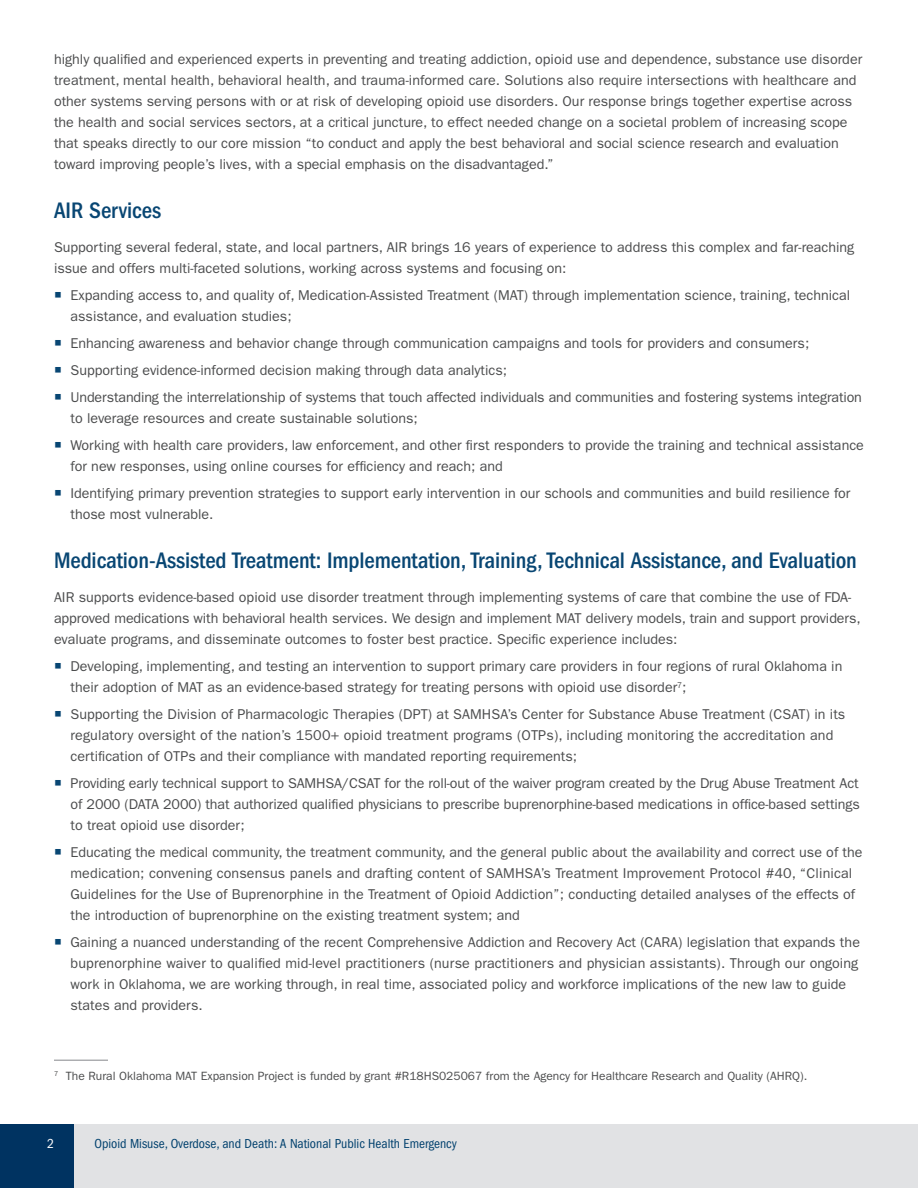
<style>
.page{position:relative;width:918px;height:1188px;background:#fff}
.page>*{position:absolute;margin:0;border:0;box-sizing:border-box;transform-origin:0 0}
.t1{font:500 condensed 23.25px "ITC Franklin Gothic Std";letter-spacing:-.005em;color:#084673}
.Paragraphs{font:14.25px/21px "ITC Franklin Gothic Std";color:#4b4c4d}
.t2{font:condensed 13.5px "ITC Franklin Gothic Std";color:#00406d}
.t3{font:condensed 13.5px "ITC Franklin Gothic Std";color:#fff}
.Footnote{font:12px "ITC Franklin Gothic Std";color:#4b4c4d}
.s1{color:#084673}
</style>
<div class="page">
<div style="left:0;top:1124px;width:918px;height:64px;background:#e1e2e4"></div>
<div style="left:0;top:1124px;width:74px;height:64px;background:#003361"></div>
<hr style="left:54px;top:1060px;width:54px;height:1px;background:#939598">
<p class="Paragraphs" style="left:54px;top:49px;width:810px">highly qualified and experienced experts in preventing and treating addiction, opioid use and dependence, substance use disorder treatment, mental health, behavioral health, and trauma-informed care. Solutions also require intersections with healthcare and other systems serving persons with or at risk of developing opioid use disorders. Our response brings together expertise across the health and social services sectors, at a critical juncture, to effect needed change on a societal problem of increasing scope that speaks directly to our core mission “to conduct and apply the best behavioral and social science research and evaluation toward improving people’s lives, with a special emphasis on the disadvantaged.”</p>
<h2 class="t1" style="left:54px;top:197px;width:109px">AIR Services</h2>
<p class="Paragraphs" style="left:54px;top:237px;width:802px">Supporting several federal, state, and local partners, AIR brings 16 years of experience to address this complex and far-reaching issue and offers multi-faceted solutions, working across systems and focusing on:</p>
<p class="Paragraphs" style="left:70px;top:285px;width:781px;text-indent:-16px"><span class="s1">○</span> Expanding access to, and quality of, Medication-Assisted Treatment (MAT) through implementation science, training, technical assistance, and evaluation studies;</p>
<p class="Paragraphs" style="left:54px;top:333px;width:757px"><span class="s1">○</span> Enhancing awareness and behavior change through communication campaigns and tools for providers and consumers;</p>
<p class="Paragraphs" style="left:54px;top:360px;width:455px"><span class="s1">○</span> Supporting evidence-informed decision making through data analytics;</p>
<p class="Paragraphs" style="left:70px;top:387px;width:793px;text-indent:-16px"><span class="s1">○</span> Understanding the interrelationship of systems that touch affected individuals and communities and fostering systems integration to leverage resources and create sustainable solutions;</p>
<p class="Paragraphs" style="left:70px;top:435px;width:795px;text-indent:-16px"><span class="s1">○</span> Working with health care providers, law enforcement, and other first responders to provide the training and technical assistance for new responses, using online courses for efficiency and reach; and</p>
<p class="Paragraphs" style="left:70px;top:483px;width:782px;text-indent:-16px"><span class="s1">○</span> Identifying primary prevention strategies to support early intervention in our schools and communities and build resilience for those most vulnerable.</p>
<h2 class="t1" style="left:54px;top:547px;width:804px">Medication-Assisted Treatment: Implementation, Training, Technical Assistance, and Evaluation</h2>
<p class="Paragraphs" style="left:54px;top:587px;width:808px">AIR supports evidence-based opioid use disorder treatment through implementing systems of care that combine the use of FDA&shy;approved medications with behavioral health services. We design and implement MAT delivery models, train and support providers, evaluate programs, and disseminate outcomes to foster best practice. Specific experience includes:</p>
<p class="Paragraphs" style="left:70px;top:656px;width:773px;text-indent:-16px"><span class="s1">○</span> Developing, implementing, and testing an intervention to support primary care providers in four regions of rural Oklahoma in their adoption of MAT as an evidence-based strategy for treating persons with opioid use disorder<sup>7</sup>;</p>
<p class="Paragraphs" style="left:70px;top:704px;width:776px;text-indent:-16px"><span class="s1">○</span> Supporting the Division of Pharmacologic Therapies (DPT) at SAMHSA’s Center for Substance Abuse Treatment (CSAT) in its regulatory oversight of the nation’s 1500+ opioid treatment programs (OTPs), including monitoring the accreditation and certification of OTPs and their compliance with mandated reporting requirements;</p>
<p class="Paragraphs" style="left:70px;top:773px;width:791px;text-align:justify;text-indent:-16px"><span class="s1">○</span> Providing early technical support to SAMHSA/CSAT for the roll-out of the waiver program created by the Drug Abuse Treatment Act of 2000 (DATA 2000) that authorized qualified physicians to prescribe buprenorphine-based medications in office-based settings to treat opioid use disorder;</p>
<p class="Paragraphs" style="left:70px;top:842px;width:794px;text-indent:-16px"><span class="s1">○</span> Educating the medical community, the treatment community, and the general public about the availability and correct use of the medication; convening consensus panels and drafting content of SAMHSA’s Treatment Improvement Protocol #40, “Clinical Guidelines for the Use of Buprenorphine in the Treatment of Opioid Addiction”; conducting detailed analyses of the effects of the introduction of buprenorphine on the existing treatment system; and</p>
<p class="Paragraphs" style="left:70px;top:932px;width:791px;text-indent:-16px"><span class="s1">○</span> Gaining a nuanced understanding of the recent Comprehensive Addiction and Recovery Act (CARA) legislation that expands the buprenorphine waiver to qualified mid-level practitioners (nurse practitioners and physician assistants). Through our ongoing work in Oklahoma, we are working through, in real time, associated policy and workforce implications of the new law to guide states and providers.</p>
<p class="Footnote" style="left:54px;top:1069px;width:755px"><sup>7</sup> The Rural Oklahoma MAT Expansion Project is funded by grant #R18HS025067 from the Agency for Healthcare Research and Quality (AHRQ).</p>
<p class="t3" style="left:47px;top:1136px;width:8px">2</p>
<p class="t2" style="left:94px;top:1136px;width:364px">Opioid Misuse, Overdose, and Death: A National Public Health Emergency</p>
</div>
